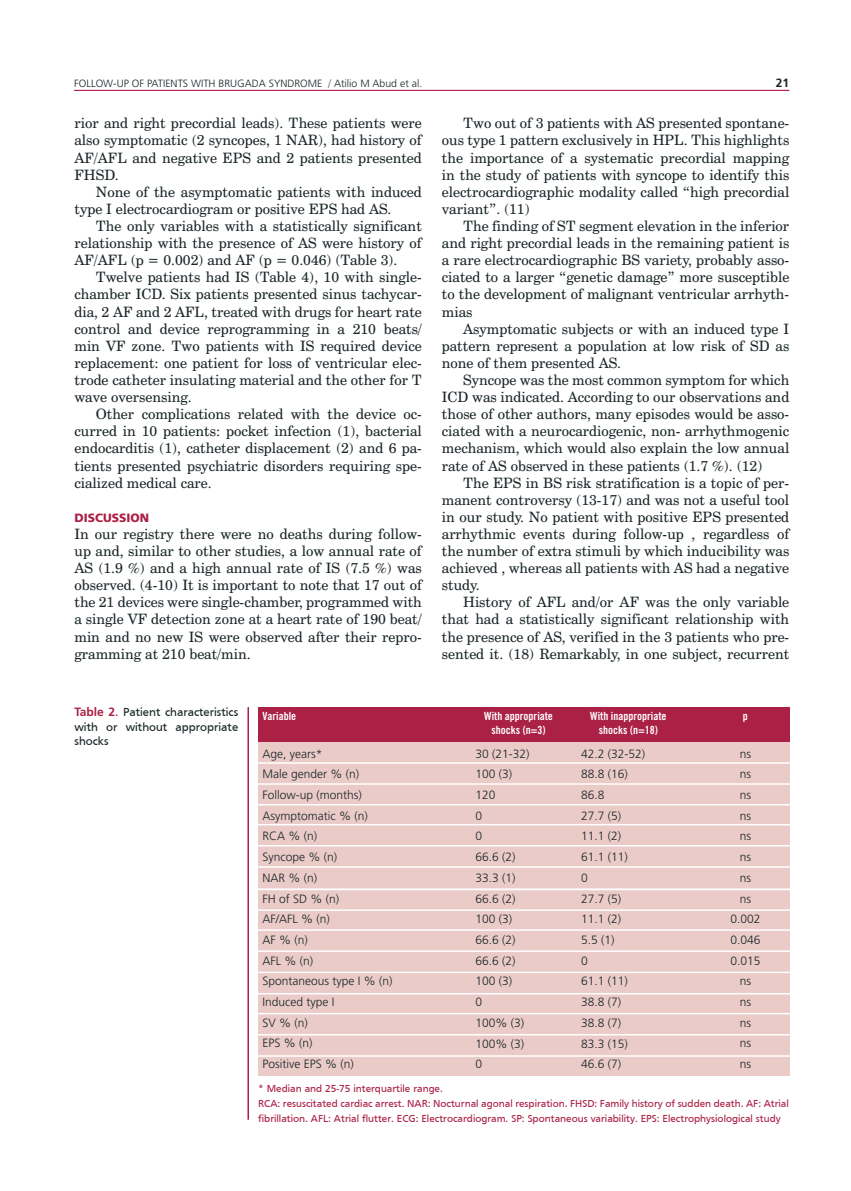
<style>
.page{position:relative;width:851px;height:1191px;background:#fff}
.page>*{position:absolute;margin:0;border:0;box-sizing:border-box;transform-origin:0 0}
.t1{font:14.25px/17.1px "Century Schoolbook BT";color:#1a2528;text-align:justify}
.t2{font:300 12px/20.7px "Frutiger LT Std";color:#1a2528}
.t3{font:12px/14.4px "Frutiger";color:#1a2528;text-align:justify}
.t4{font:12px "Frutiger Black B";color:#ab2045}
.t5{font:700 12px "Frutiger LT Std";color:#1a2528}
.t6{font:11.25px/13.5px "Trade Gothic LT Std Bd Cn 20";color:#fff;text-align:center}
.t7{font:10.5px/15px "Frutiger";color:#ab2045}
.t8{font:300 10.5px "Frutiger LT Std";color:#1a2528}
.s1{font-family:"Century Schoolbook BT";font-weight:400}
.s2{font-family:"Frutiger LT Std";font-weight:700;color:#ab2045}
.s3{color:#ab2045}
</style>
<div class="page">
<hr style="left:74px;top:90px;width:715px;height:1px;background:#ab2045">
<hr style="left:247px;top:707px;width:2px;height:412px;background:#ab2045">
<div style="left:258px;top:707px;width:531px;height:36px;background:#ab2045"></div>
<div style="left:258px;top:742px;width:531px;height:333px;background:#eacbc7"></div>
<hr style="left:255px;top:783px;width:536px;height:1px;background:#fff">
<hr style="left:255px;top:866px;width:536px;height:1px;background:#fff">
<hr style="left:255px;top:971px;width:536px;height:2px;background:#fff">
<hr style="left:255px;top:1055px;width:536px;height:1px;background:#fff">
<hr style="left:254px;top:804px;width:536px;height:1px;background:#fff">
<hr style="left:254px;top:909px;width:536px;height:2px;background:#fff">
<hr style="left:254px;top:993px;width:536px;height:1px;background:#fff">
<hr style="left:255px;top:888px;width:536px;height:2px;background:#fff">
<hr style="left:255px;top:824px;width:536px;height:1px;background:#fff">
<hr style="left:255px;top:929px;width:536px;height:1px;background:#fff">
<hr style="left:255px;top:1013px;width:536px;height:1px;background:#fff">
<hr style="left:254px;top:845px;width:536px;height:1px;background:#fff">
<hr style="left:254px;top:950px;width:536px;height:2px;background:#fff">
<hr style="left:254px;top:1034px;width:536px;height:1px;background:#fff">
<hr style="left:255px;top:762px;width:536px;height:2px;background:#fff">
<p class="t8" style="left:74px;top:77px;width:12px">FOLLO</p>
<p class="t8" style="left:103px;top:77px;width:50px">W-UP OF PATIENTS</p>
<p class="t8" style="left:191px;top:77px;width:111px">WITH BRUGADA SYN DROME</p>
<p class="t8" style="left:328px;top:77px;width:95px"><span class="s1">/</span> Atilio M Abud et al.</p>
<p class="t5" style="left:775px;top:75px;width:15px">21</p>
<p class="t1" style="left:74px;top:115px;width:349px">rior and right precordial leads). These patients were also symptomatic (2 syncopes, 1 NAR), had history of AF/AFL and negative EPS and 2 patients presented FHSD.</p>
<p class="t1" style="left:74px;top:183px;width:349px;text-indent:21px">None of the asymptomatic patients with induced type I electrocardiogram or positive EPS had AS.</p>
<p class="t1" style="left:74px;top:217px;width:349px;text-indent:21px">The only variables with a statistically significant relationship with the presence of AS were history of AF/AFL (p = 0.002) and AF (p = 0.046) (Table 3).</p>
<p class="t1" style="left:74px;top:268px;width:349px;text-indent:21px">Twelve patients had IS (Table 4), 10 with single&shy;chamber ICD. Six patients presented sinus tachycar&shy;dia, 2 AF and 2 AFL, treated with drugs for heart rate control and device reprogramming in a 210 beats/ min VF zone. Two patients with IS required device replacement: one patient for loss of ventricular elec&shy;trode catheter insulating material and the other for T wave oversensing.</p>
<p class="t1" style="left:74px;top:405px;width:349px;text-indent:21px">Other complications related with the device oc&shy;curred in 10 patients: pocket infection (1), bacterial endocarditis (1), catheter displacement (2) and 6 pa&shy;tients presented psychiatric disorders requiring spe&shy;cialized medical care.</p>
<p class="t4" style="left:74px;top:510px;width:76px">DISCUSSION</p>
<p class="t1" style="left:74px;top:525px;width:349px">In our registry there were no deaths during follow&shy;up and, similar to other studies, a low annual rate of AS (1.9 %) and a high annual rate of IS (7.5 %) was observed. (4-10) It is important to note that 17 out of the 21 devices were single-chamber, programmed with a single VF detection zone at a heart rate of 190 beat/ min and no new IS were observed after their repro&shy;gramming at 210 beat/min.</p>
<p class="t1" style="left:442px;top:115px;width:349px;text-indent:21px">Two out of 3 patients with AS presented spontane&shy;ous type 1 pattern exclusively in HPL. This highlights the importance of a systematic precordial mapping in the study of patients with syncope to identify this electrocardiographic modality called “high precordial variant”. (11)</p>
<p class="t1" style="left:442px;top:217px;width:349px;text-indent:21px">The finding of ST segment elevation in the inferior and right precordial leads in the remaining patient is a rare electrocardiographic BS variety, probably asso&shy;ciated to a larger “genetic damage” more susceptible to the development of malignant ventricular arrhyth&shy;mias</p>
<p class="t1" style="left:442px;top:320px;width:349px;text-indent:21px">Asymptomatic subjects or with an induced type I pattern represent a population at low risk of SD as none of them presented AS.</p>
<p class="t1" style="left:442px;top:371px;width:349px;text-indent:21px">Syncope was the most common symptom for which ICD was indicated. According to our observations and those of other authors, many episodes would be asso&shy;ciated with a neurocardiogenic, non- arrhythmogenic mechanism, which would also explain the low annual rate of AS observed in these patients (1.7 %). (12)</p>
<p class="t1" style="left:442px;top:474px;width:349px;text-indent:21px">The EPS in BS risk stratification is a topic of per&shy;manent controversy (13-17) and was not a useful tool in our study. No patient with positive EPS presented arrhythmic events during follow-up , regardless of the number of extra stimuli by which inducibility was achieved , whereas all patients with AS had a negative study.</p>
<p class="t1" style="left:442px;top:593px;width:349px;text-indent:21px">History of AFL and/or AF was the only variable that had a statistically significant relationship with the presence of AS, verified in the 3 patients who pre&shy;sented it. (18) Remarkably, in one subject, recurrent</p>
<p class="t3" style="left:74px;top:705px;width:165px"><span class="s2">Table 2</span><span class="s3">.</span> Patient characteristics with or without appropriate shocks</p>
<p class="t6" style="left:262px;top:709px;width:35px">Variable</p>
<p class="t6" style="left:484px;top:709px;width:70px">With appropriate shocks (n=3)</p>
<p class="t6" style="left:590px;top:709px;width:78px">With inappropriate shocks (n=18)</p>
<p class="t6" style="left:742px;top:709px;width:6px">p</p>
<p class="t2" style="left:262px;top:743px;width:107px">Age, years*<br>Male gender % (n)<br>Follow-up (months)<br>Asymptomatic % (n)<br>RCA % (n)<br>Syncope % (n)<br>NAR</p>
<p class="t2" style="left:475px;top:743px;width:56px">30 (21-32)<br>100 (3)<br>120<br>0<br>0<br>66.6 (2)<br>33.3 (1)<br>66.6 (2)<br>100 (3)<br>66.6 (2)<br>66.6 (2)<br>100 (3)<br>0<br>100% (3)<br>100% (3)<br>0</p>
<p class="t2" style="left:581px;top:743px;width:66px">42.2 (32-52)<br>88.8 (16)<br>86.8<br>27.7 (5)<br>11.1 (2)<br>61.1 (11)<br>0<br>27.7 (5)<br>11.1 (2)<br>5.5 (1)<br>0<br>61.1 (11)<br>38.8 (7)<br>38.8 (7)<br>83.3 (15)<br>46.6 (7)</p>
<p class="t2" style="left:730px;top:743px;width:32px;text-align:center">ns<br>ns<br>ns<br>ns<br>ns<br>ns<br>ns<br>ns<br>0.002<br>0.046<br>0.015 ns<br>ns<br>ns<br>ns<br>ns</p>
<p class="t7" style="left:258px;top:1080px;width:532px">* Median and 25-75 interquartile range.<br>RCA: resuscitated cardiac arrest. NAR: Nocturnal agonal respiration. FHSD: Family history of sudden death. AF: Atrial fibrillation. AFL: Atrial flutter. ECG: Electrocardiogram. SP: Spontaneous variability. EPS: Electrophysiological study</p>
<p class="t2" style="left:262px;top:867px;width:132px;text-indent:26px">% (n)<br>FH of SD % (n)<br>AF/AFL % (n)<br>AF % (n)<br>AFL % (n)<br>Spontaneous type I % (n)<br>Induced type I<br>SV % (n)<br>EPS</p>
<p class="t2" style="left:262px;top:1033px;width:52px;text-align:right">% (n)<br>Positive EPS</p>
<p class="t2" style="left:325px;top:1053px;width:30px">% (n)</p>
</div>
